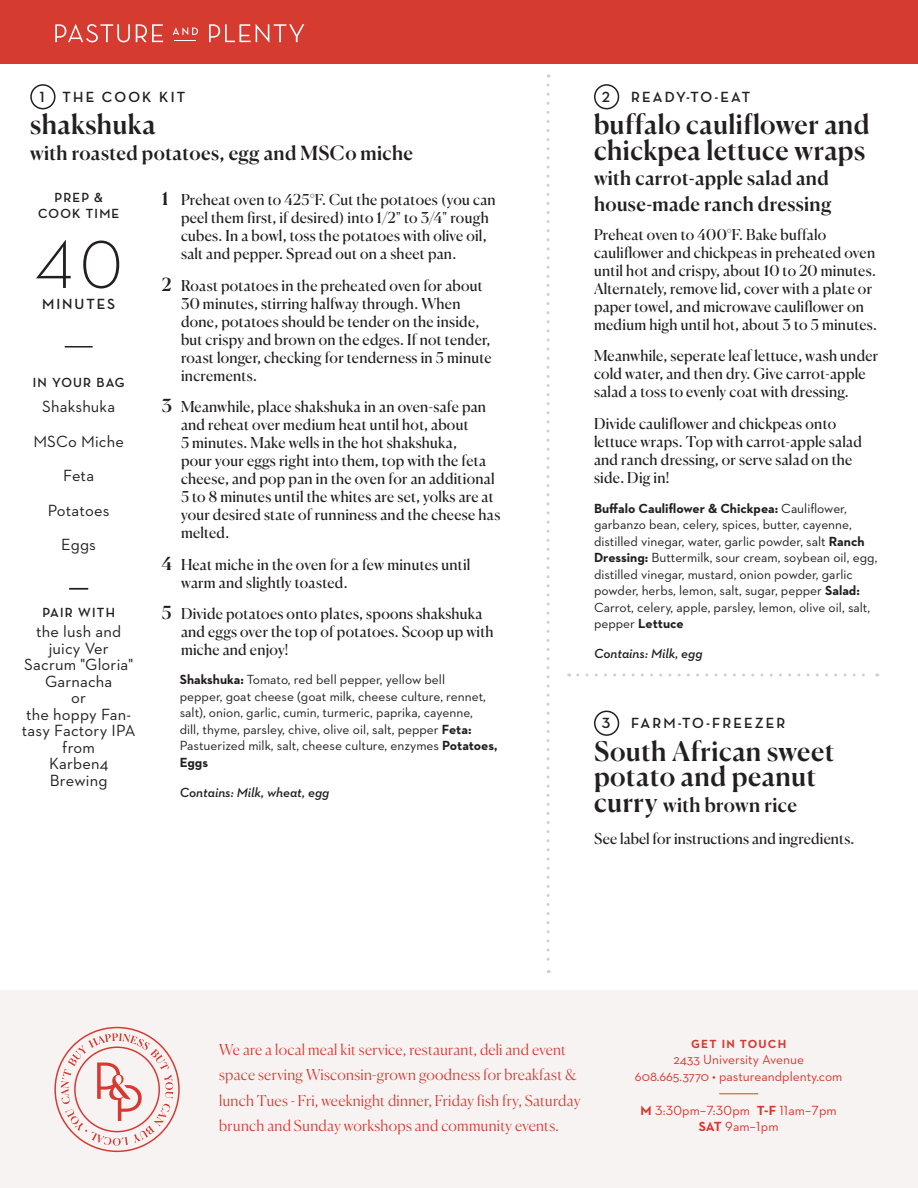
<style>
.page{position:relative;width:918px;height:1188px;background:#fff}
.page>*{position:absolute;margin:0;border:0;box-sizing:border-box;transform-origin:0 0}
.t1{font:300 69px "Neutraface 2 Text";color:#231f20}
.t2{font:500 27px/25.5px "Canela";letter-spacing:.015em;color:#231f20}
.t3{font:500 19.5px/25.5px "Canela";letter-spacing:.015em;color:#231f20}
.List_of_Ingredients{font:16.5px/16.5px "Neutraface 2 Text";letter-spacing:.01em;color:#231f20;text-align:center}
.t4{font:15px/18px "Canela";letter-spacing:.015em;color:#231f20}
.t5{font:300 15px/25.5px "Canela";letter-spacing:.015em;color:#d73830}
.t6{font:700 15px "Neutraface Display";letter-spacing:.145em;color:#231f20}
.t7{font:13.5px/16.5px "Neutraface 2 Text";color:#231f20}
.t8{font:13.5px "Neutraface 2 Text";color:#d73830}
.t9{font:italic 600 13.5px "Neutraface 2 Text";color:#231f20}
.List_of_Ingredients-2{font:700 13.5px/16.2px "Neutraface Display";letter-spacing:.09em;color:#231f20;text-align:center}
.t10{font:700 12px "Neutraface 2 Text";letter-spacing:.1em;color:#d73830}
.s1{font-weight:500;font-size:18px}
.s2{font-weight:700}
.s3{font-size:27px}
</style>
<div class="page">
<div style="left:0;top:991px;width:918px;height:197px;background:#f7f3f2"></div>
<div style="left:0;top:0;width:918px;height:64px;background:#d63b30"></div>
<svg style="left:55px;top:24px;width:75px;height:18px"></svg>
<svg style="left:136px;top:24px;width:27px;height:18px"></svg>
<svg style="left:173px;top:27px;width:25px;height:14px"></svg>
<svg style="left:209px;top:24px;width:95px;height:19px"></svg>
<svg style="left:54px;top:1027px;width:126px;height:125px"></svg>
<hr style="left:719px;top:1093px;width:39px;height:1px;background:#d63b30">
<div style="left:30px;top:84px;width:26px;height:25px;border:2px solid #231f20;border-radius:50%"></div>
<div style="left:594px;top:84px;width:25px;height:25px;border:2px solid #231f20;border-radius:50%"></div>
<div style="left:594px;top:711px;width:25px;height:25px;border:2px solid #231f20;border-radius:50%"></div>
<svg style="left:547px;top:85px;width:3px;height:888px"></svg>
<hr style="left:65px;top:346px;width:28px;height:2px;background:#231f20">
<svg style="left:69px;top:588px;width:19px;height:2px"></svg>
<svg style="left:578px;top:674px;width:300px;height:2px"></svg>
<p class="t6" style="left:40px;top:88px;width:6px">1</p>
<p class="t6" style="left:63px;top:89px;width:124px">THE COOK KIT</p>
<p class="t2" style="left:30px;top:110px;width:127px">shakshuka</p>
<p class="t3" style="left:30px;top:138px;width:384px">with roasted potatoes, egg and MSCo miche</p>
<p class="List_of_Ingredients-2" style="left:38px;top:189px;width:83px">PREP &amp;<br>COOK TIME</p>
<p class="t1" style="left:35px;top:222px;width:90px">40</p>
<p class="t6" style="left:42px;top:296px;width:75px">MINUTES</p>
<p class="List_of_Ingredients-2" style="left:33px;top:374px;width:94px">IN YOUR BAG</p>
<p class="List_of_Ingredients" style="left:42px;top:398px;width:75px">Shakshuka</p>
<p class="List_of_Ingredients" style="left:33px;top:433px;width:92px">MSCo Miche</p>
<p class="List_of_Ingredients" style="left:63px;top:467px;width:32px">Feta</p>
<p class="List_of_Ingredients" style="left:48px;top:502px;width:63px">Potatoes</p>
<p class="List_of_Ingredients" style="left:61px;top:536px;width:36px">Eggs</p>
<p class="List_of_Ingredients-2" style="left:42px;top:604px;width:74px">PAIR WITH</p>
<p class="List_of_Ingredients" style="left:22px;top:623px;width:115px">the lush and juicy Ver<br>Sacrum "Gloria"<br>Garnacha<br>or<br>the hoppy Fan&shy;tasy Factory IPA from<br>Karben4<br>Brewing</p>
<p class="t4" style="left:181px;top:190px;width:316px;text-indent:-19px"><span class="s1">1</span> Preheat oven to 425°F. Cut the potatoes (you can peel them first, if desired) into 1/2" to 3/4" rough cubes. In a bowl, toss the potatoes with olive oil, salt and pepper. Spread out on a sheet pan.</p>
<p class="t4" style="left:181px;top:275px;width:312px;text-indent:-19px"><span class="s1">2</span> Roast potatoes in the preheated oven for about 30 minutes, stirring halfway through. When done, potatoes should be tender on the inside, but crispy and brown on the edges. If not tender, roast longer, checking for tenderness in 5 minute increments.</p>
<p class="t4" style="left:181px;top:397px;width:321px;text-indent:-19px"><span class="s1">3</span> Meanwhile, place shakshuka in an oven-safe pan and reheat over medium heat until hot, about<br>5 minutes. Make wells in the hot shakshuka,<br>pour your eggs right into them, top with the feta cheese, and pop pan in the oven for an additional 5 to 8 minutes until the whites are set, yolks are at your desired state of runniness and the cheese has melted.</p>
<p class="t4" style="left:181px;top:554px;width:291px;text-indent:-19px"><span class="s1">4</span> Heat miche in the oven for a few minutes until warm and slightly toasted.</p>
<p class="t4" style="left:181px;top:604px;width:314px;text-indent:-19px"><span class="s1">5</span> Divide potatoes onto plates, spoons shakshuka and eggs over the top of potatoes. Scoop up with miche and enjoy!</p>
<p class="t7" style="left:180px;top:671px;width:319px"><span class="s2">Shakshuka:</span> Tomato, red bell pepper, yellow bell<br>pepper, goat cheese (goat milk, cheese culture, rennet, salt), onion, garlic, cumin, turmeric, paprika, cayenne,<br>dill, thyme, parsley, chive, olive oil, salt, pepper <span class="s2">Feta:<br></span>Pastuerized milk, salt, cheese culture, enzymes <span class="s2">Potatoes, Eggs</span></p>
<p class="t9" style="left:180px;top:783px;width:151px">Contains: Milk, wheat, egg</p>
<p class="t6" style="left:602px;top:88px;width:10px">2</p>
<p class="t6" style="left:631px;top:89px;width:120px">READY-TO-EAT</p>
<p class="t2" style="left:594px;top:110px;width:277px">buffalo cauliflower and chickpea lettuce wraps</p>
<p class="t3" style="left:594px;top:164px;width:239px">with carrot-apple salad and house-made ranch dressing</p>
<p class="t4" style="left:594px;top:224px;width:285px">Preheat oven to 400°F. Bake buffalo cauliflower and chickpeas in preheated oven until hot and crispy, about 10 to 20 minutes.<br>Alternately, remove lid, cover with a plate or paper towel, and microwave cauliflower on medium high until hot, about 3 to 5 minutes.</p>
<p class="t4" style="left:594px;top:346px;width:286px">Meanwhile, seperate leaf lettuce, wash under cold water, and then dry. Give carrot-apple salad a toss to evenly coat with dressing.</p>
<p class="t4" style="left:594px;top:413px;width:269px">Divide cauliflower and chickpeas onto lettuce wraps. Top with carrot-apple salad and ranch dressing, or serve salad on the side. Dig in!</p>
<p class="t7" style="left:594px;top:500px;width:285px"><span class="s2">Buffalo Cauliflower &amp; Chickpea:</span> Cauliflower, garbanzo bean, celery, spices, butter, cayenne, distilled vinegar, water, garlic powder, salt <span class="s2">Ranch Dressing:</span> Buttermilk, sour cream, soybean oil, egg, distilled vinegar, mustard, onion powder, garlic powder, herbs, lemon, salt, sugar, pepper <span class="s2">Salad:<br></span>Carrot, celery, apple, parsley, lemon, olive oil, salt, pepper <span class="s2">Lettuce</span></p>
<p class="t9" style="left:594px;top:645px;width:110px">Contains: Milk, egg</p>
<p class="t6" style="left:602px;top:715px;width:10px">3</p>
<p class="t6" style="left:631px;top:715px;width:156px">FARM-TO-FREEZER</p>
<p class="t2" style="left:594px;top:736px;width:242px">South African sweet potato and peanut</p>
<p class="t3" style="left:594px;top:790px;width:205px"><span class="s3">curry</span> with brown rice</p>
<p class="t4" style="left:594px;top:828px;width:262px">See label for instructions and ingredients.</p>
<p class="t5" style="left:219px;top:1035px;width:363px">We are a local meal kit service, restaurant, deli and event space serving Wisconsin-grown goodness for breakfast &amp; lunch Tues - Fri, weeknight dinner, Friday fish fry, Saturday brunch and Sunday workshops and community events.</p>
<p class="t10" style="left:691px;top:1037px;width:97px">GET IN TOUCH</p>
<p class="t8" style="left:673px;top:1051px;width:132px">2433 University Avenue</p>
<p class="t8" style="left:635px;top:1068px;width:209px">608.665.3770 • pastureandplenty.com</p>
<p class="t8" style="left:641px;top:1102px;width:198px"><span class="s2">M</span> 3:30pm–7:30pm <span class="s2">T-F</span> 11am–7pm</p>
<p class="t8" style="left:699px;top:1118px;width:81px"><span class="s2">SAT</span> 9am–1pm</p>
</div>
